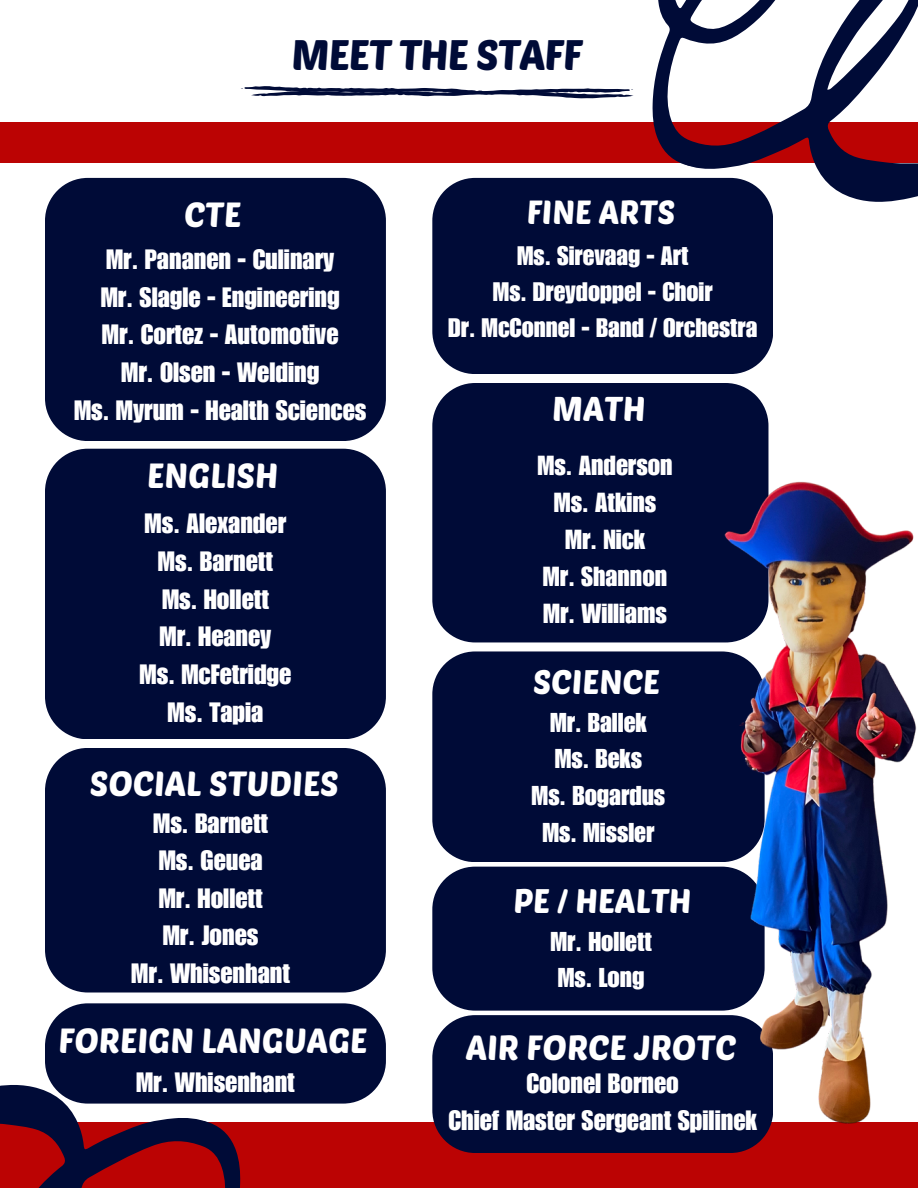
<style>
.page{position:relative;width:918px;height:1188px;background:#bb0303}
.page>*{position:absolute;margin:0;border:0;box-sizing:border-box;transform-origin:0 0}
.t1{font:42px "Poetsen One";letter-spacing:-.025em;color:#000b37}
.t2{font:34.5px "Poetsen One";color:#fff}
.t3{font:34.05px "Poetsen One";color:#fff}
.t4{font:33.6px "Poetsen One";color:#fff}
.t5{font:33px "Poetsen One";color:#fff}
.t6{font:27.3px "Impact LT Std";color:#fff}
.t7{font:26.85px "Impact LT Std";color:#fff}
.t8{font:26.55px "Impact LT Std";color:#fff}
.t9{font:26.1px "Impact LT Std";color:#fff}
</style>
<div class="page">
<div style="left:0;top:0;width:918px;height:121px;background:#fff"></div>
<div style="left:0;top:163px;width:918px;height:958px;background:#fff"></div>
<svg style="left:241px;top:86px;width:368px;height:13px"></svg>
<div style="left:45px;top:178px;width:341px;height:263px;background:#000b37;border-radius:43px"></div>
<svg style="left:609px;top:0;width:309px;height:202px"></svg>
<div style="left:432px;top:178px;width:341px;height:196px;background:#000b37"></div>
<div style="left:45px;top:449px;width:341px;height:290px;background:#000b37;border-radius:43px"></div>
<div style="left:432px;top:383px;width:336px;height:259px;background:#000b37"></div>
<div style="left:432px;top:651px;width:333px;height:211px;background:#000b37;border-radius:43px"></div>
<div style="left:45px;top:748px;width:341px;height:245px;background:#000b37;border-radius:43px"></div>
<div style="left:432px;top:867px;width:333px;height:144px;background:#000b37;border-radius:43px"></div>
<div style="left:45px;top:1003px;width:341px;height:101px;background:#000b37;border-radius:43px"></div>
<svg style="left:0;top:1038px;width:284px;height:150px"></svg>
<div style="left:432px;top:1015px;width:341px;height:138px;background:#000b37;border-radius:43px"></div>
<img style="left:709px;top:472px;width:209px;height:659px">
<h1 class="t1" style="left:292px;top:28px;width:293px">MEET THE STAFF</h1>
<p class="t2" style="left:184px;top:192px;width:59px">CTE</p>
<p class="t6" style="left:106px;top:250px;width:230px">Mr. Pananen - Culinary</p>
<p class="t6" style="left:101px;top:287px;width:240px">Mr. Slagle - Engineering</p>
<h2 class="t6" style="left:102px;top:325px;width:238px">Mr. Cortez - Automotive</h2>
<p class="t6" style="left:121px;top:363px;width:200px">Mr. Olsen - Welding</p>
<p class="t6" style="left:74px;top:400px;width:294px">Ms. Myrum - Health Sciences</p>
<p class="t2" style="left:147px;top:454px;width:133px">ENGLISH</p>
<p class="t6" style="left:145px;top:514px;width:143px">Ms. Alexander</p>
<p class="t6" style="left:158px;top:552px;width:116px">Ms. Barnett</p>
<p class="t6" style="left:162px;top:589px;width:108px">Ms. Hollett</p>
<p class="t6" style="left:160px;top:627px;width:113px">Mr. Heaney</p>
<p class="t6" style="left:140px;top:664px;width:153px">Ms. McFetridge</p>
<h2 class="t6" style="left:168px;top:702px;width:97px">Ms. Tapia</h2>
<h2 class="t2" style="left:90px;top:761px;width:251px">SOCIAL STUDIES</h2>
<p class="t6" style="left:153px;top:813px;width:116px">Ms. Barnett</p>
<p class="t6" style="left:159px;top:851px;width:105px">Ms. Geuea</p>
<p class="t6" style="left:159px;top:888px;width:105px">Mr. Hollett</p>
<p class="t6" style="left:163px;top:926px;width:97px">Mr. Jones</p>
<p class="t6" style="left:131px;top:964px;width:160px">Mr. Whisenhant</p>
<p class="t2" style="left:58px;top:1019px;width:310px">FOREIGN LANGUAGE</p>
<p class="t6" style="left:136px;top:1073px;width:160px">Mr. Whisenhant</p>
<p class="t5" style="left:527px;top:191px;width:150px">FINE ARTS</p>
<p class="t9" style="left:517px;top:247px;width:173px">Ms. Sirevaag - Art</p>
<p class="t9" style="left:493px;top:283px;width:221px">Ms. Dreydoppel - Choir</p>
<h2 class="t9" style="left:448px;top:319px;width:310px">Dr. McConnel - Band / Orchestra</h2>
<p class="t3" style="left:552px;top:387px;width:95px">MATH</p>
<p class="t7" style="left:538px;top:455px;width:137px">Ms. Anderson</p>
<p class="t7" style="left:554px;top:493px;width:104px">Ms. Atkins</p>
<p class="t7" style="left:565px;top:530px;width:82px">Mr. Nick</p>
<p class="t7" style="left:543px;top:567px;width:126px">Mr. Shannon</p>
<h2 class="t7" style="left:543px;top:604px;width:125px">Mr. Williams</h2>
<p class="t4" style="left:533px;top:660px;width:128px">SCIENCE</p>
<h2 class="t8" style="left:550px;top:713px;width:98px">Mr. Ballek</h2>
<p class="t8" style="left:555px;top:749px;width:89px">Ms. Beks</p>
<p class="t8" style="left:532px;top:786px;width:135px">Ms. Bogardus</p>
<p class="t8" style="left:542px;top:823px;width:114px">Ms. Missler</p>
<h2 class="t4" style="left:513px;top:879px;width:180px">PE / HEALTH</h2>
<p class="t8" style="left:551px;top:932px;width:103px">Mr. Hollett</p>
<p class="t8" style="left:558px;top:968px;width:88px">Ms. Long</p>
<p class="t2" style="left:466px;top:1025px;width:272px">AIR FORCE JROTC</p>
<p class="t6" style="left:527px;top:1073px;width:154px">Colonel Borneo</p>
<p class="t6" style="left:449px;top:1111px;width:310px">Chief Master Sergeant Spilinek</p>
</div>
